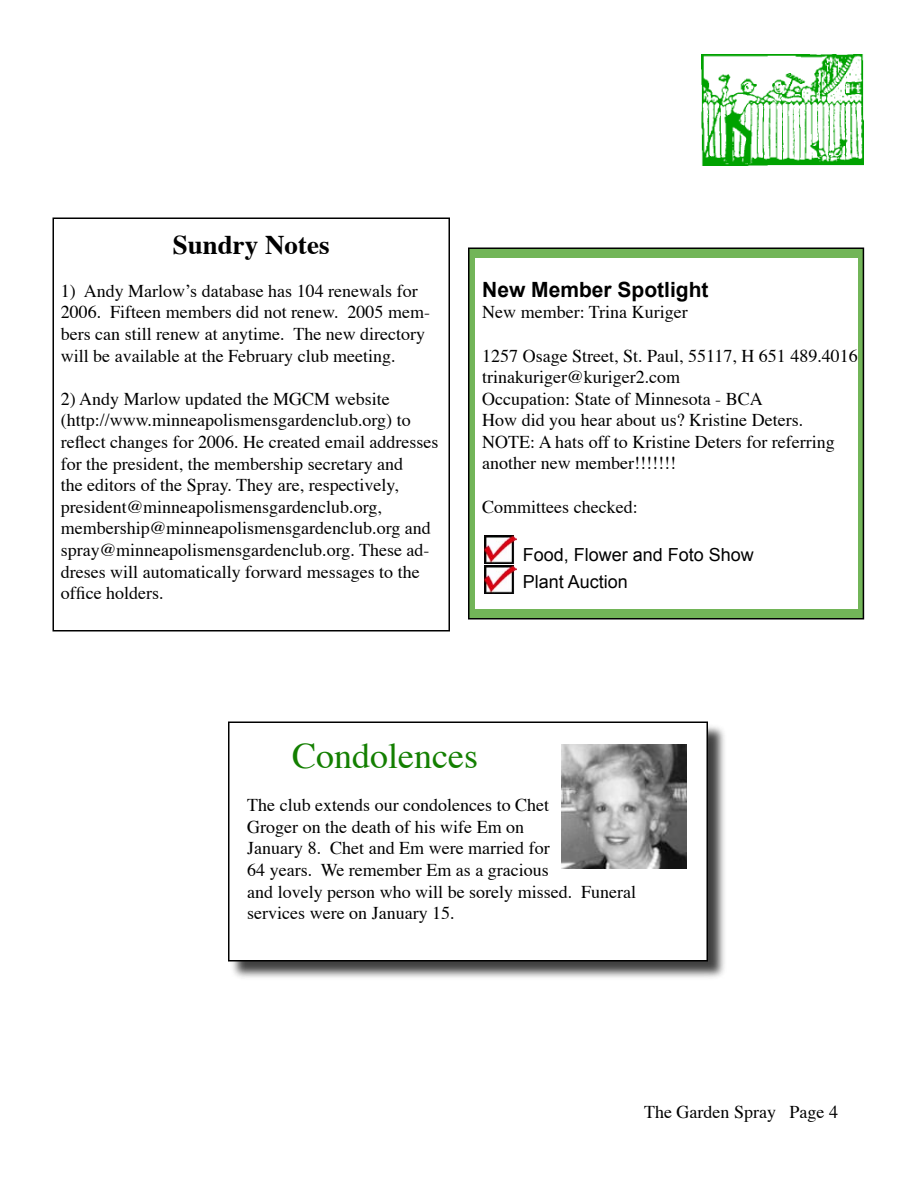
<style>
.page{position:relative;width:918px;height:1188px;background:#fff}
.page>*{position:absolute;margin:0;border:0;box-sizing:border-box;transform-origin:0 0}
.t1{font:36px "Times";color:#137f00}
.t2{font:700 27px "Times";color:#000}
.t3{font:700 21px "Arial";color:#000}
.t4{font:18px/21.6px "Times";color:#000}
.t5{font:18px "Arial";color:#000}
</style>
<div class="page">
<img style="left:701px;top:54px;width:163px;height:112px">
<div style="left:229px;top:722px;width:500px;height:260px;background:#000;opacity:.75"></div>
<div style="left:229px;top:722px;width:478px;height:239px;background:#fff"></div>
<div style="left:228px;top:721px;width:480px;height:241px;border:2px solid #000"></div>
<img style="left:562px;top:744px;width:124px;height:125px">
<div style="left:469px;top:248px;width:394px;height:371px;background:#72b558"></div>
<div style="left:468px;top:248px;width:396px;height:372px;border:2px solid #000"></div>
<div style="left:476px;top:258px;width:382px;height:351px;background:#fff"></div>
<img style="left:484px;top:535px;width:33px;height:28px">
<img style="left:484px;top:565px;width:33px;height:28px">
<div style="left:53px;top:218px;width:397px;height:414px;border:2px solid #000"></div>
<p class="t2" style="left:173px;top:226px;width:158px">Sundry Notes</p>
<p class="t4" style="left:61px;top:281px;width:371px">1) Andy Marlowʼs database has 104 renewals for 2006. Fifteen members did not renew. 2005 mem&shy;bers can still renew at anytime. The new directory will be available at the February club meeting.</p>
<p class="t4" style="left:61px;top:389px;width:379px">2) Andy Marlow updated the MGCM website (http://www.minneapolismensgardenclub.org) to reflect changes for 2006. He created email addresses for the president, the membership secretary and</p>
<p class="t4" style="left:61px;top:475px;width:340px">the editors of the Spray. They are, respectively,</p>
<p class="t4" style="left:61px;top:497px;width:323px">president@minneapolismensgardenclub.org,</p>
<p class="t4" style="left:61px;top:519px;width:372px">membership@minneapolismensgardenclub.org and</p>
<p class="t4" style="left:61px;top:540px;width:370px">spray@minneapolismensgardenclub.org. These ad&shy;dreses will automatically forward messages to the office holders.</p>
<p class="t3" style="left:482px;top:278px;width:228px">New Member Spotlight</p>
<p class="t4" style="left:482px;top:303px;width:207px">New member: Trina Kuriger</p>
<p class="t4" style="left:482px;top:346px;width:377px">1257 Osage Street, St. Paul, 55117, H 651 489.4016</p>
<p class="t4" style="left:482px;top:367px;width:200px">trinakuriger@kuriger2.com</p>
<p class="t4" style="left:482px;top:389px;width:282px">Occupation: State of Minnesota - BCA</p>
<p class="t4" style="left:482px;top:411px;width:354px">How did you hear about us? Kristine Deters.<br>NOTE: A hats off to Kristine Deters for referring another new member!!!!!!!</p>
<p class="t4" style="left:482px;top:497px;width:157px">Committees checked:</p>
<p class="t5" style="left:523px;top:545px;width:233px">Food, Flower and Foto Show</p>
<p class="t5" style="left:523px;top:572px;width:107px">Plant Auction</p>
<p class="t1" style="left:292px;top:733px;width:187px">Condolences</p>
<p class="t4" style="left:247px;top:795px;width:390px">The club extends our condolences to Chet<br>Groger on the death of his wife Em on<br>January 8. Chet and Em were married for<br>64 years. We remember Em as a gracious<br>and lovely person who will be sorely missed. Funeral services were on January 15.</p>
<p class="t4" style="left:644px;top:1102px;width:195px">The Garden Spray Page 4</p>
</div>
